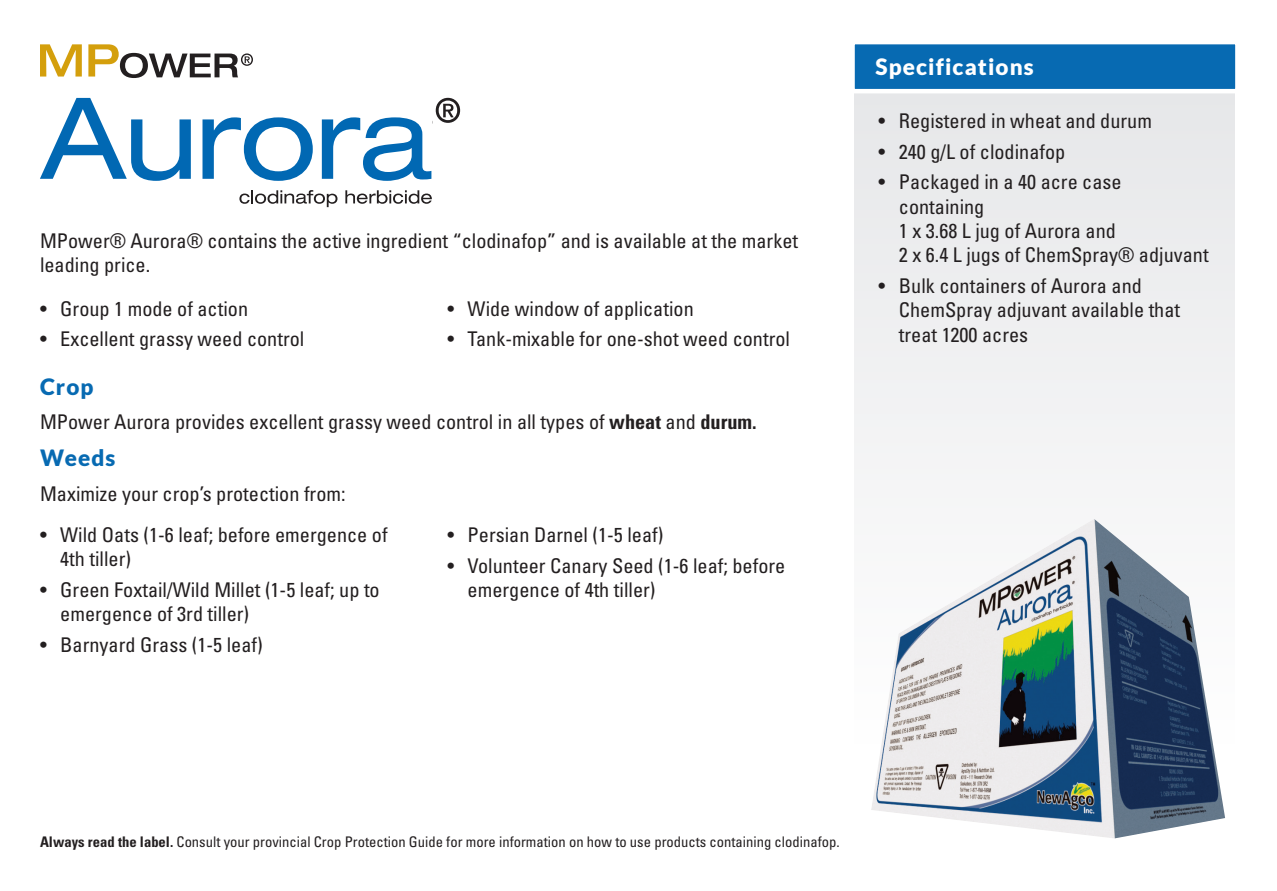
<style>
.page{position:relative;width:1277px;height:891px;background:#fff}
.page>*{position:absolute;margin:0;border:0;box-sizing:border-box;transform-origin:0 0}
.Spec{font:900 22.5px "Lato";letter-spacing:.05em;color:#fff}
.Aurora{font:900 22.5px "Lato";letter-spacing:.05em;color:#076ab2}
.Body{font:condensed 20.25px/24.3px "Univers";color:#231f20}
.Label_Warning{font:condensed 14.62px "Univers";color:#231f20}
.s1{font-weight:700}
</style>
<div class="page">
<div style="left:854px;top:76px;width:381px;height:667px;background:#eeeff0"></div>
<svg style="left:854px;top:44px;width:382px;height:49px;background:#1e78b9"></svg>
<svg style="left:40px;top:44px;width:42px;height:33px"></svg>
<svg style="left:88px;top:44px;width:165px;height:34px"></svg>
<svg style="left:40px;top:98px;width:151px;height:83px"></svg>
<svg style="left:202px;top:117px;width:111px;height:64px"></svg>
<svg style="left:239px;top:190px;width:98px;height:17px"></svg>
<svg style="left:345px;top:190px;width:87px;height:14px"></svg>
<img style="left:871px;top:519px;width:354px;height:319px">
<svg style="left:322px;top:98px;width:138px;height:83px"></svg>
<p class="Body" style="left:40px;top:228px;width:759px">MPower® Aurora® contains the active ingredient “clodinafop” and is available at the market leading price.</p>
<p class="Body" style="left:40px;top:296px;width:210px">• Group 1 mode of action</p>
<p class="Body" style="left:40px;top:327px;width:266px">• Excellent grassy weed control</p>
<p class="Body" style="left:447px;top:296px;width:248px">• Wide window of application</p>
<p class="Body" style="left:447px;top:327px;width:344px">• Tank-mixable for one-shot weed control</p>
<p class="Aurora" style="left:40px;top:373px;width:55px">Crop</p>
<p class="Body" style="left:40px;top:409px;width:718px">MPower Aurora provides excellent grassy weed control in all types of <span class="s1">wheat</span> and <span class="s1">durum.</span></p>
<p class="Aurora" style="left:40px;top:445px;width:77px">Weeds</p>
<p class="Body" style="left:40px;top:481px;width:307px">Maximize your crop’s protection from:</p>
<p class="Body" style="left:60px;top:522px;width:329px;text-indent:-20px">• Wild Oats (1-6 leaf; before emergence of<br>4th tiller)</p>
<p class="Body" style="left:60px;top:577px;width:321px;text-indent:-20px">• Green Foxtail/Wild Millet (1-5 leaf; up to emergence of 3rd tiller)</p>
<p class="Body" style="left:40px;top:632px;width:224px">• Barnyard Grass (1-5 leaf)</p>
<p class="Body" style="left:447px;top:522px;width:217px">• Persian Darnel (1-5 leaf)</p>
<p class="Body" style="left:467px;top:553px;width:319px;text-indent:-20px">• Volunteer Canary Seed (1-6 leaf; before emergence of 4th tiller)</p>
<p class="Spec" style="left:875px;top:53px;width:160px">Specifications</p>
<p class="Body" style="left:878px;top:108px;width:275px">• Registered in wheat and durum</p>
<p class="Body" style="left:878px;top:139px;width:188px">• 240 g/L of clodinafop</p>
<p class="Body" style="left:899px;top:170px;width:311px;text-indent:-20px">• Packaged in a 40 acre case containing<br>1 x 3.68 L jug of Aurora and<br>2 x 6.4 L jugs of ChemSpray® adjuvant</p>
<p class="Body" style="left:899px;top:273px;width:283px;text-indent:-20px">• Bulk containers of Aurora and<br>ChemSpray adjuvant available that treat 1200 acres</p>
<p class="Label_Warning" style="left:40px;top:833px;width:801px"><span class="s1">Always read the label.</span> Consult your provincial Crop Protection Guide for more information on how to use products containing clodinafop.</p>
</div>
